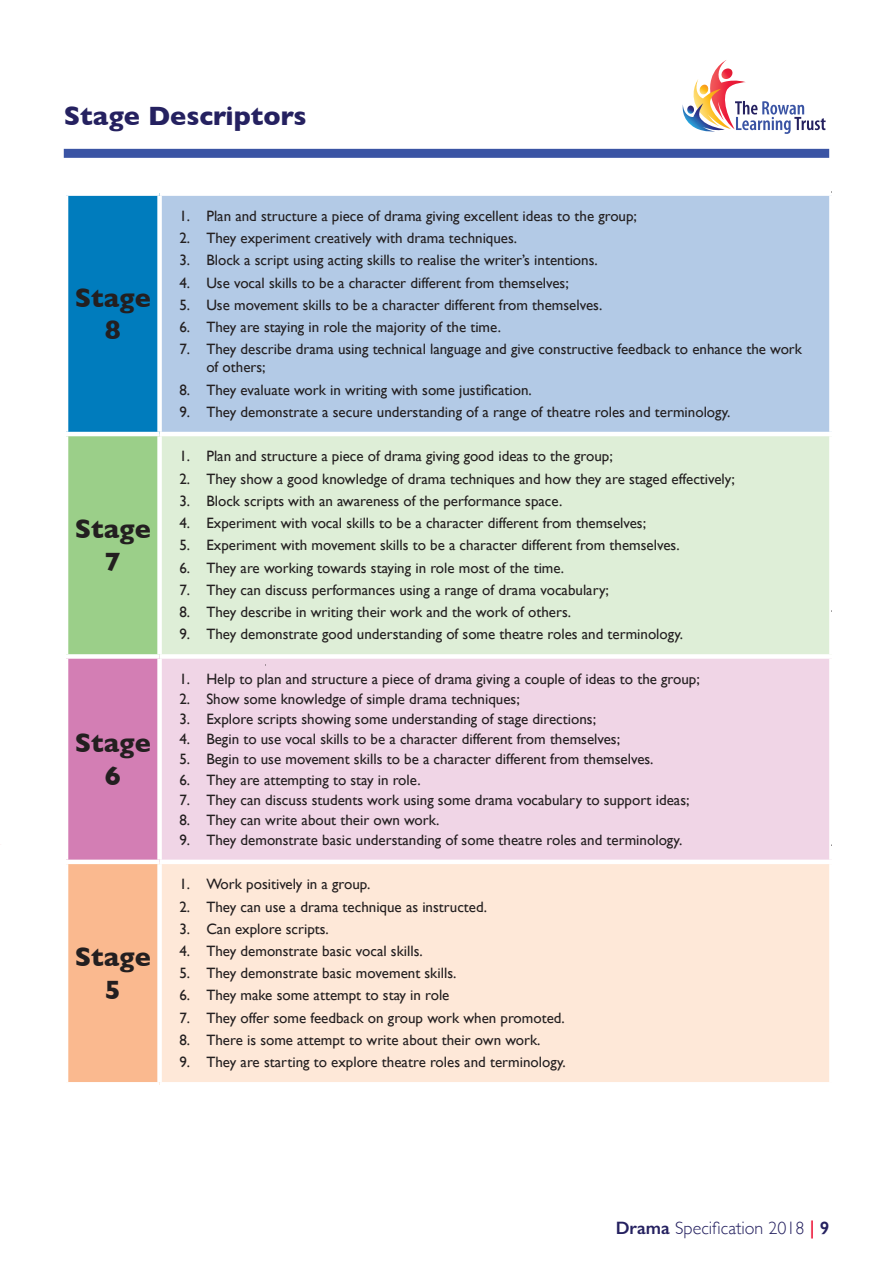
<style>
.page{position:relative;width:893px;height:1263px;background:#fff}
.page>*{position:absolute;margin:0;border:0;box-sizing:border-box;transform-origin:0 0}
.t1{font:700 27px/32.4px "Gill Sans";color:#231f20;text-align:center}
.t2{font:700 27px "Gill Sans";color:#252160}
.t3{font:300 18px "Gill Sans";color:#252160}
.t4{font:15px/18px "Gill Sans";color:#231f20}
.s1{font-weight:600}
.s2{font-weight:600;color:#ed1a3b}
</style>
<div class="page">
<div style="left:64px;top:149px;width:765px;height:9px;background:#3a54a4"></div>
<div style="left:66px;top:194px;width:94px;height:240px;background:#007cbd"></div>
<div style="left:160px;top:194px;width:671px;height:240px;background:#b3cae6"></div>
<div style="left:66px;top:434px;width:94px;height:222px;background:#9bcf89"></div>
<div style="left:160px;top:434px;width:671px;height:222px;background:#deeed7"></div>
<div style="left:66px;top:656px;width:94px;height:206px;background:#d37eb4"></div>
<div style="left:160px;top:656px;width:671px;height:206px;background:#f0d5e6"></div>
<div style="left:66px;top:862px;width:94px;height:222px;background:#fab98f"></div>
<div style="left:160px;top:862px;width:671px;height:222px;background:#fee8d8"></div>
<div style="left:64px;top:191px;width:96px;height:5px;background:#fff"></div>
<div style="left:160px;top:191px;width:674px;height:5px;background:#fff"></div>
<div style="left:157px;top:196px;width:5px;height:236px;background:#fff"></div>
<hr style="left:64px;top:432px;width:96px;height:4px;background:#fff">
<hr style="left:160px;top:432px;width:674px;height:4px;background:#fff">
<div style="left:157px;top:436px;width:5px;height:218px;background:#fff"></div>
<div style="left:64px;top:654px;width:96px;height:5px;background:#fff"></div>
<div style="left:160px;top:654px;width:674px;height:5px;background:#fff"></div>
<div style="left:157px;top:659px;width:5px;height:201px;background:#fff"></div>
<hr style="left:64px;top:860px;width:96px;height:4px;background:#fff">
<hr style="left:160px;top:860px;width:674px;height:4px;background:#fff">
<div style="left:157px;top:864px;width:5px;height:218px;background:#fff"></div>
<hr style="left:64px;top:1082px;width:96px;height:4px;background:#fff">
<hr style="left:160px;top:1082px;width:674px;height:4px;background:#fff">
<hr style="left:64px;top:196px;width:4px;height:236px;background:#fff">
<div style="left:829px;top:196px;width:5px;height:236px;background:#fff"></div>
<hr style="left:64px;top:436px;width:4px;height:218px;background:#fff">
<div style="left:829px;top:436px;width:5px;height:218px;background:#fff"></div>
<hr style="left:64px;top:659px;width:4px;height:201px;background:#fff">
<div style="left:829px;top:659px;width:5px;height:201px;background:#fff"></div>
<hr style="left:64px;top:864px;width:4px;height:218px;background:#fff">
<div style="left:829px;top:864px;width:5px;height:218px;background:#fff"></div>
<svg style="left:682px;top:60px;width:144px;height:74px"></svg>
<h1 class="t2" style="left:64px;top:94px;width:244px">Stage Descriptors</h1>
<h1 class="t1" style="left:75px;top:281px;width:78px">Stage<br>8</h1>
<h1 class="t1" style="left:75px;top:512px;width:78px">Stage<br>7</h1>
<h1 class="t1" style="left:75px;top:726px;width:78px">Stage<br>6</h1>
<h1 class="t1" style="left:75px;top:940px;width:78px">Stage<br>5</h1>
<p class="t4" style="left:179px;top:207px;width:459px">1. Plan and structure a piece of drama giving excellent ideas to the group;</p>
<p class="t4" style="left:179px;top:229px;width:339px">2. They experiment creatively with drama techniques.</p>
<p class="t4" style="left:179px;top:251px;width:420px">3. Block a script using acting skills to realise the writer’s intentions.</p>
<p class="t4" style="left:179px;top:273px;width:391px">4. Use vocal skills to be a character different from themselves;</p>
<p class="t4" style="left:179px;top:296px;width:424px">5. Use movement skills to be a character different from themselves.</p>
<p class="t4" style="left:179px;top:318px;width:323px">6. They are staying in role the majority of the time.</p>
<p class="t4" style="left:206px;top:340px;width:597px;text-indent:-27px">7. They describe drama using technical language and give constructive feedback to enhance the work of others;</p>
<p class="t4" style="left:179px;top:380px;width:354px">8. They evaluate work in writing with some justification.</p>
<p class="t4" style="left:179px;top:403px;width:553px">9. They demonstrate a secure understanding of a range of theatre roles and terminology.</p>
<p class="t4" style="left:179px;top:447px;width:435px">1. Plan and structure a piece of drama giving good ideas to the group;</p>
<p class="t4" style="left:179px;top:469px;width:557px">2. They show a good knowledge of drama techniques and how they are staged effectively;</p>
<p class="t4" style="left:179px;top:492px;width:384px">3. Block scripts with an awareness of the performance space.</p>
<p class="t4" style="left:179px;top:514px;width:468px">4. Experiment with vocal skills to be a character different from themselves;</p>
<p class="t4" style="left:179px;top:536px;width:502px">5. Experiment with movement skills to be a character different from themselves.</p>
<p class="t4" style="left:179px;top:558px;width:386px">6. They are working towards staying in role most of the time.</p>
<p class="t4" style="left:179px;top:581px;width:431px">7. They can discuss performances using a range of drama vocabulary;</p>
<p class="t4" style="left:179px;top:603px;width:393px">8. They describe in writing their work and the work of others.</p>
<p class="t4" style="left:179px;top:625px;width:505px">9. They demonstrate good understanding of some theatre roles and terminology.</p>
<p class="t4" style="left:179px;top:670px;width:522px">1. Help to plan and structure a piece of drama giving a couple of ideas to the group;</p>
<p class="t4" style="left:179px;top:690px;width:342px">2. Show some knowledge of simple drama techniques;</p>
<p class="t4" style="left:179px;top:710px;width:418px">3. Explore scripts showing some understanding of stage directions;</p>
<p class="t4" style="left:179px;top:730px;width:442px">4. Begin to use vocal skills to be a character different from themselves;</p>
<p class="t4" style="left:179px;top:750px;width:476px">5. Begin to use movement skills to be a character different from themselves.</p>
<p class="t4" style="left:179px;top:770px;width:243px">6. They are attempting to stay in role.</p>
<p class="t4" style="left:179px;top:790px;width:512px">7. They can discuss students work using some drama vocabulary to support ideas;</p>
<p class="t4" style="left:179px;top:810px;width:261px">8. They can write about their own work.</p>
<p class="t4" style="left:179px;top:831px;width:504px">9. They demonstrate basic understanding of some theatre roles and terminology.</p>
<p class="t4" style="left:179px;top:875px;width:192px">1. Work positively in a group.</p>
<p class="t4" style="left:179px;top:897px;width:309px">2. They can use a drama technique as instructed.</p>
<p class="t4" style="left:179px;top:919px;width:151px">3. Can explore scripts.</p>
<p class="t4" style="left:179px;top:942px;width:245px">4. They demonstrate basic vocal skills.</p>
<p class="t4" style="left:179px;top:964px;width:279px">5. They demonstrate basic movement skills.</p>
<p class="t4" style="left:179px;top:986px;width:272px">6. They make some attempt to stay in role</p>
<p class="t4" style="left:179px;top:1008px;width:387px">7. They offer some feedback on group work when promoted.</p>
<p class="t4" style="left:179px;top:1031px;width:363px">8. There is some attempt to write about their own work.</p>
<p class="t4" style="left:179px;top:1053px;width:388px">9. They are starting to explore theatre roles and terminology.</p>
<p class="t3" style="left:616px;top:1213px;width:215px"><span class="s1">Drama</span> Specification 2018 <span class="s2">|</span> <span class="s1">9</span></p>
</div>
